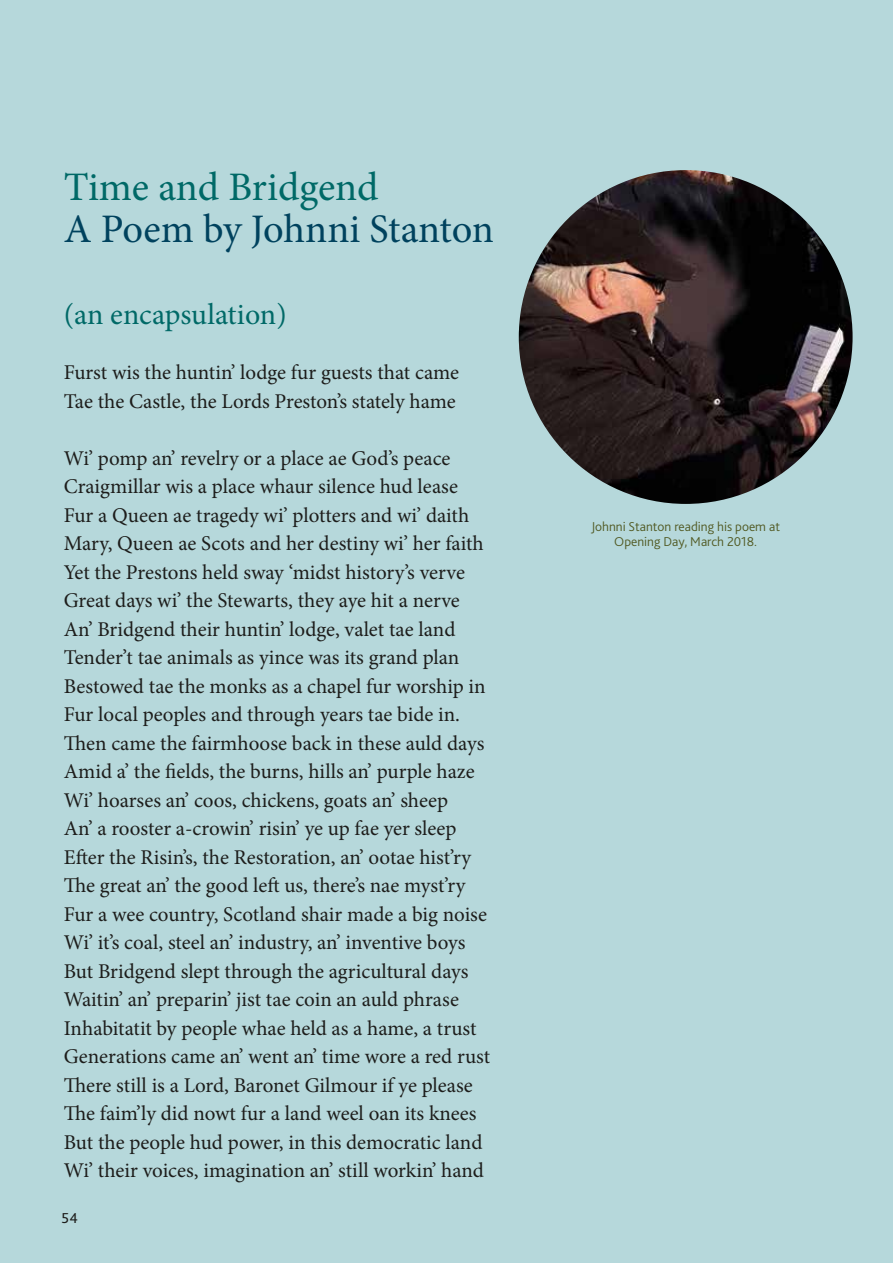
<style>
.page{position:relative;width:893px;height:1263px;background:#b6d8db}
.page>*{position:absolute;margin:0;border:0;box-sizing:border-box;transform-origin:0 0}
.t1{font:40.5px "Minion Pro";letter-spacing:-.005em;color:#00425e}
.t2{font:40.5px "Minion Pro";letter-spacing:-.005em;color:#006967}
.t3{font:30px "Minion Pro";color:#006967}
.t4{font:21px/28.5px "Minion Pro";color:#1d1d1b}
.t5{font:15px "Bliss 2";color:#1d1d1b}
.t6{font:300 13.5px/15px "Bliss 2";color:#525b25;text-align:center}
</style>
<div class="page">
<img style="left:519px;top:170px;width:334px;height:334px;border-radius:167px">
<h1 class="t2" style="left:64px;top:159px;width:316px">Time and Bridgend</h1>
<h1 class="t1" style="left:64px;top:201px;width:432px">A Poem by Johnni Stanton</h1>
<h2 class="t3" style="left:64px;top:294px;width:224px">(an encapsulation)</h2>
<p class="t4" style="left:64px;top:358px;width:397px">Furst wis the huntin’ lodge fur guests that came<br>Tae the Castle, the Lords Preston’s stately hame</p>
<p class="t4" style="left:64px;top:444px;width:428px">Wi’ pomp an’ revelry or a place ae God’s peace Craigmillar wis a place whaur silence hud lease Fur a Queen ae tragedy wi’ plotters and wi’ daith Mary, Queen ae Scots and her destiny wi’ her faith Yet the Prestons held sway ‘midst history’s verve Great days wi’ the Stewarts, they aye hit a nerve An’ Bridgend their huntin’ lodge, valet tae land Tender’t tae animals as yince was its grand plan Bestowed tae the monks as a chapel fur worship in Fur local peoples and through years tae bide in.<br>Then came the fairmhoose back in these auld days Amid a’ the fields, the burns, hills an’ purple haze Wi’ hoarses an’ coos, chickens, goats an’ sheep<br>An’ a rooster a-crowin’ risin’ ye up fae yer sleep Efter the Risin’s, the Restoration, an’ ootae hist’ry The great an’ the good left us, there’s nae myst’ry Fur a wee country, Scotland shair made a big noise Wi’ it’s coal, steel an’ industry, an’ inventive boys But Bridgend slept through the agricultural days Waitin’ an’ preparin’ jist tae coin an auld phrase Inhabitatit by people whae held as a hame, a trust Generations came an’ went an’ time wore a red rust There still is a Lord, Baronet Gilmour if ye please The faim’ly did nowt fur a land weel oan its knees But the people hud power, in this democratic land Wi’ their voices, imagination an’ still workin’ hand</p>
<p class="t5" style="left:62px;top:1209px;width:18px">54</p>
<p class="t6" style="left:591px;top:519px;width:190px">Johnni Stanton reading his poem at<br>Opening Day, March 2018.</p>
</div>
